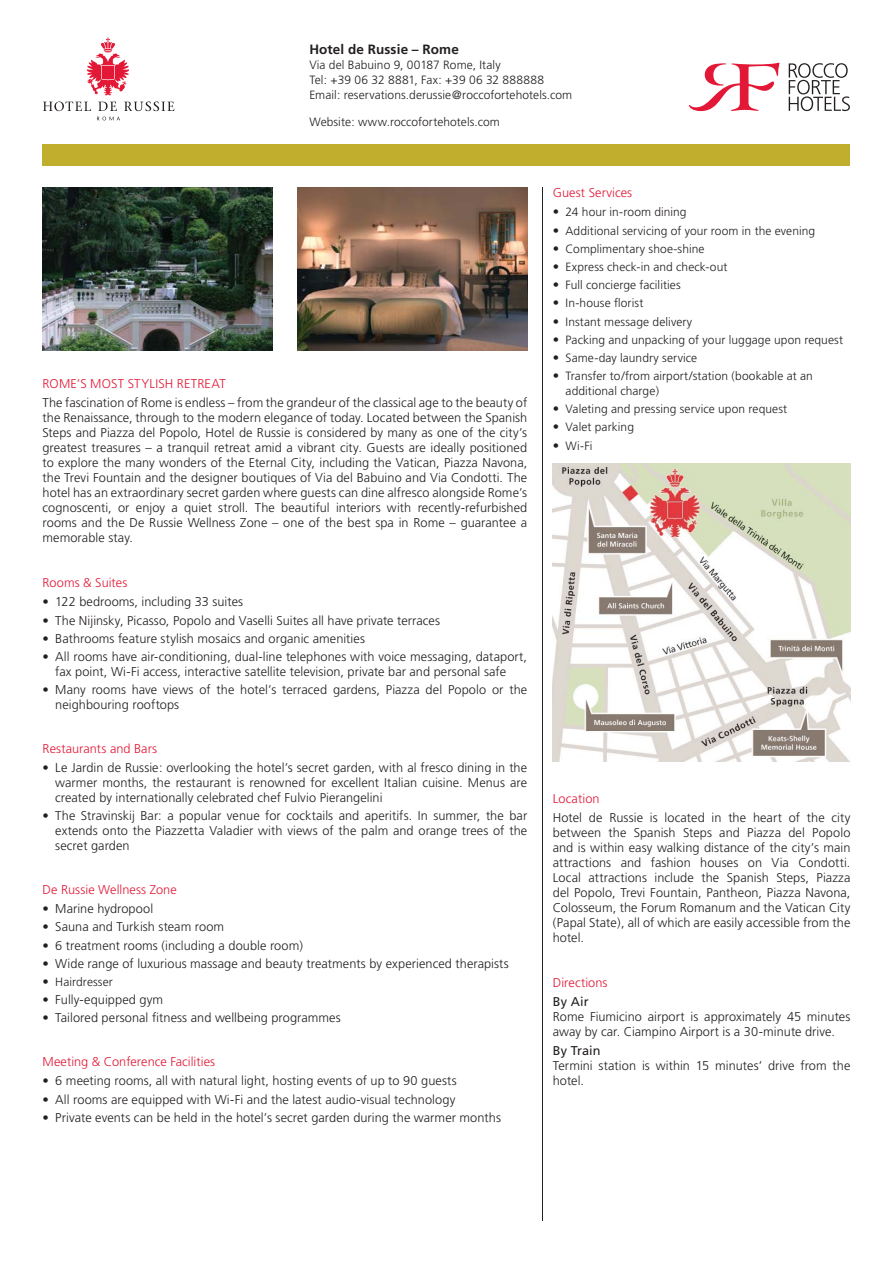
<style>
.page{position:relative;width:893px;height:1263px;background:#fff}
.page>*{position:absolute;margin:0;border:0;box-sizing:border-box;transform-origin:0 0}
.t1{font:700 13.5px "Frutiger";letter-spacing:.01em;color:#231f20}
.t2{font:300 12.75px/15px "Frutiger";letter-spacing:.005em;color:#231f20;text-align:justify}
.t3{font:300 12.75px "Frutiger";letter-spacing:.01em;color:#e31836}
.t4{font:12.75px "Frutiger";letter-spacing:.005em;color:#231f20}
.t5{font:300 12px/15px "Frutiger";letter-spacing:.005em;color:#231f20}
.s1{font-size:12.75px}
</style>
<div class="page">
<svg style="left:87px;top:38px;width:42px;height:58px"></svg>
<svg style="left:43px;top:102px;width:48px;height:9px"></svg>
<svg style="left:98px;top:102px;width:19px;height:9px"></svg>
<svg style="left:124px;top:102px;width:50px;height:9px"></svg>
<svg style="left:97px;top:117px;width:23px;height:3px"></svg>
<img style="left:43px;top:187px;width:229px;height:164px">
<img style="left:298px;top:187px;width:229px;height:164px">
<img style="left:553px;top:463px;width:297px;height:298px">
<svg style="left:689px;top:63px;width:90px;height:48px"></svg>
<svg style="left:789px;top:63px;width:61px;height:48px"></svg>
<div style="left:43px;top:145px;width:807px;height:21px;background:#c0ae2c"></div>
<hr style="left:542px;top:187px;width:1px;height:1033px;background:#231f20">
<p class="t1" style="left:309px;top:43px;width:151px">Hotel de Russie – Rome</p>
<p class="t5" style="left:309px;top:58px;width:264px">Via del Babuino 9, 00187 Rome, Italy<br>Tel: +39 06 32 8881, Fax: +39 06 32 888888<br>Email: reservations.derussie@roccofortehotels.com</p>
<p class="t5" style="left:309px;top:116px;width:192px">Website: www.roccofortehotels.com</p>
<p class="t3" style="left:43px;top:378px;width:185px">ROME’S MOST STYLISH RETREAT</p>
<p class="t2" style="left:43px;top:396px;width:486px">The fascination of Rome is endless – from the grandeur of the classical age to the beauty of the Renaissance, through to the modern elegance of today. Located between the Spanish Steps and Piazza del Popolo, Hotel de Russie is considered by many as one of the city’s greatest treasures – a tranquil retreat amid a vibrant city. Guests are ideally positioned to explore the many wonders of the Eternal City, including the Vatican, Piazza Navona, the Trevi Fountain and the designer boutiques of Via del Babuino and Via Condotti. The hotel has an extraordinary secret garden where guests can dine alfresco alongside Rome’s cognoscenti, or enjoy a quiet stroll. The beautiful interiors with recently-refurbished rooms and the De Russie Wellness Zone – one of the best spa in Rome – guarantee a memorable stay.</p>
<p class="t3" style="left:43px;top:577px;width:86px">Rooms &amp; Suites</p>
<p class="t2" style="left:43px;top:595px;width:202px">• 122 bedrooms, including 33 suites</p>
<p class="t2" style="left:43px;top:614px;width:399px">• The Nijinsky, Picasso, Popolo and Vaselli Suites all have private terraces</p>
<p class="t2" style="left:43px;top:632px;width:324px">• Bathrooms feature stylish mosaics and organic amenities</p>
<p class="t2" style="left:55px;top:650px;width:473px;text-indent:-13px">• All rooms have air-conditioning, dual-line telephones with voice messaging, dataport, fax point, Wi-Fi access, interactive satellite television, private bar and personal safe</p>
<p class="t2" style="left:55px;top:683px;width:473px;text-indent:-13px">• Many rooms have views of the hotel’s terraced gardens, Piazza del Popolo or the neighbouring rooftops</p>
<p class="t3" style="left:43px;top:743px;width:116px">Restaurants and Bars</p>
<p class="t2" style="left:55px;top:761px;width:473px;text-indent:-13px">• Le Jardin de Russie: overlooking the hotel’s secret garden, with al fresco dining in the warmer months, the restaurant is renowned for excellent Italian cuisine. Menus are created by internationally celebrated chef Fulvio Pierangelini</p>
<p class="t2" style="left:55px;top:809px;width:473px;text-indent:-13px">• The Stravinskij Bar: a popular venue for cocktails and aperitifs. In summer, the bar extends onto the Piazzetta Valadier with views of the palm and orange trees of the secret garden</p>
<p class="t3" style="left:43px;top:884px;width:136px">De Russie Wellness Zone</p>
<p class="t2" style="left:43px;top:902px;width:112px">• Marine hydropool</p>
<p class="t2" style="left:43px;top:920px;width:183px">• Sauna and Turkish steam room</p>
<p class="t2" style="left:43px;top:939px;width:262px">• 6 treatment rooms (including a double room)</p>
<p class="t2" style="left:43px;top:957px;width:468px">• Wide range of luxurious massage and beauty treatments by experienced therapists</p>
<p class="t5" style="left:43px;top:975px;width:72px"><span class="s1">•</span> Hairdresser</p>
<p class="t2" style="left:43px;top:993px;width:122px">• Fully-equipped gym</p>
<p class="t2" style="left:43px;top:1011px;width:300px">• Tailored personal fitness and wellbeing programmes</p>
<p class="t3" style="left:43px;top:1056px;width:174px">Meeting &amp; Conference Facilities</p>
<p class="t2" style="left:43px;top:1074px;width:416px">• 6 meeting rooms, all with natural light, hosting events of up to 90 guests</p>
<p class="t2" style="left:43px;top:1092px;width:414px">• All rooms are equipped with Wi-Fi and the latest audio-visual technology</p>
<p class="t2" style="left:43px;top:1111px;width:460px">• Private events can be held in the hotel’s secret garden during the warmer months</p>
<p class="t3" style="left:553px;top:188px;width:81px">Guest Services</p>
<p class="t5" style="left:553px;top:206px;width:135px"><span class="s1">•</span> 24 hour in-room dining</p>
<p class="t5" style="left:553px;top:224px;width:264px"><span class="s1">•</span> Additional servicing of your room in the evening</p>
<p class="t5" style="left:553px;top:242px;width:153px"><span class="s1">•</span> Complimentary shoe-shine</p>
<p class="t5" style="left:553px;top:260px;width:176px"><span class="s1">•</span> Express check-in and check-out</p>
<p class="t5" style="left:553px;top:278px;width:129px"><span class="s1">•</span> Full concierge facilities</p>
<p class="t5" style="left:553px;top:297px;width:92px"><span class="s1">•</span> In-house florist</p>
<p class="t5" style="left:553px;top:315px;width:141px"><span class="s1">•</span> Instant message delivery</p>
<p class="t5" style="left:553px;top:333px;width:292px"><span class="s1">•</span> Packing and unpacking of your luggage upon request</p>
<p class="t5" style="left:553px;top:351px;width:146px"><span class="s1">•</span> Same-day laundry service</p>
<p class="t5" style="left:566px;top:369px;width:249px;text-indent:-13px"><span class="s1">•</span> Transfer to/from airport/station (bookable at an additional charge)</p>
<p class="t5" style="left:553px;top:402px;width:236px"><span class="s1">•</span> Valeting and pressing service upon request</p>
<p class="t5" style="left:553px;top:421px;width:83px"><span class="s1">•</span> Valet parking</p>
<p class="t5" style="left:553px;top:439px;width:41px"><span class="s1">•</span> Wi-Fi</p>
<p class="t3" style="left:553px;top:793px;width:48px">Location</p>
<p class="t2" style="left:553px;top:811px;width:299px">Hotel de Russie is located in the heart of the city between the Spanish Steps and Piazza del Popolo and is within easy walking distance of the city’s main attractions and fashion houses on Via Condotti.<br>Local attractions include the Spanish Steps, Piazza del Popolo, Trevi Fountain, Pantheon, Piazza Navona, Colosseum, the Forum Romanum and the Vatican City (Papal State), all of which are easily accessible from the hotel.</p>
<p class="t3" style="left:553px;top:977px;width:56px">Directions</p>
<p class="t4" style="left:553px;top:996px;width:37px">By Air</p>
<p class="t2" style="left:553px;top:1010px;width:299px">Rome Fiumicino airport is approximately 45 minutes away by car. Ciampino Airport is a 30-minute drive.</p>
<p class="t4" style="left:553px;top:1045px;width:49px">By Train</p>
<p class="t2" style="left:553px;top:1059px;width:299px">Termini station is within 15 minutes’ drive from the hotel.</p>
</div>
